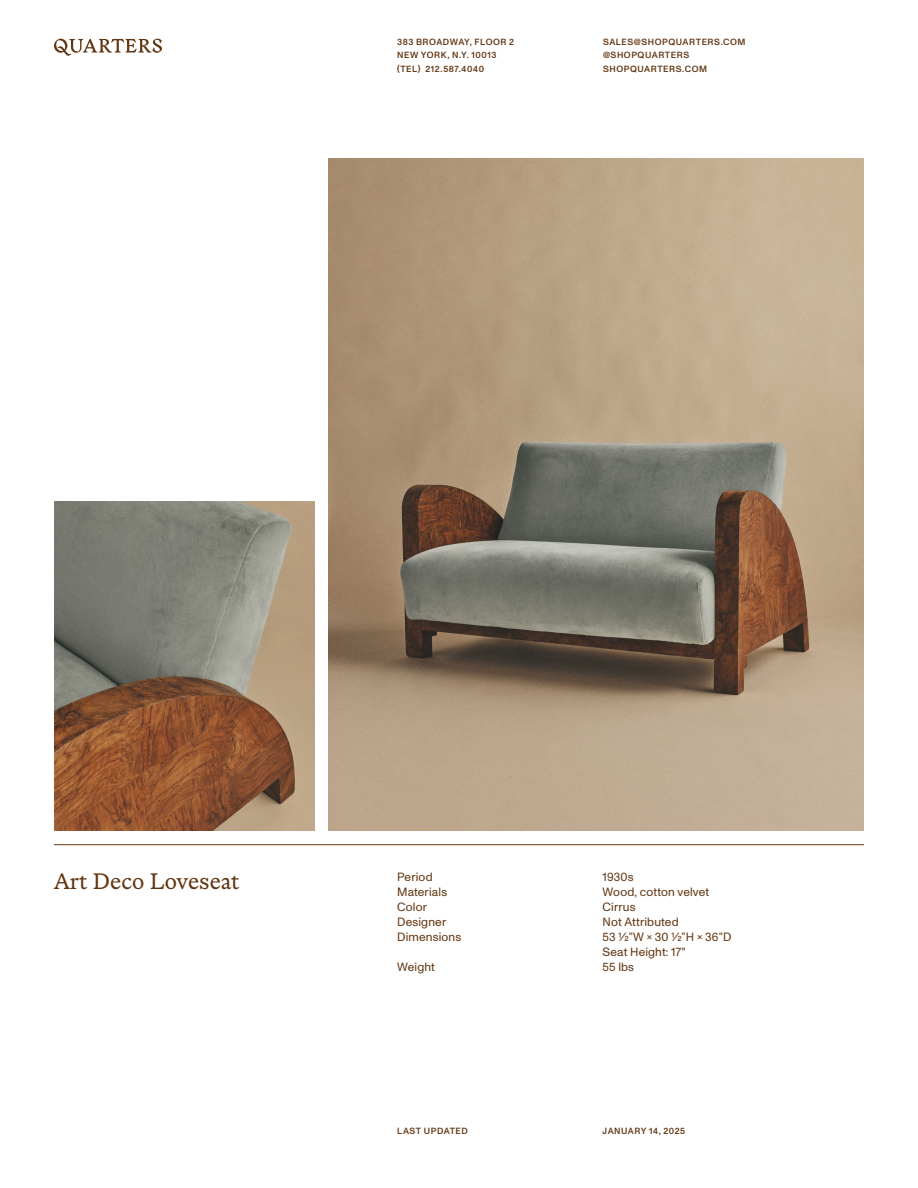
<style>
.page{position:relative;width:918px;height:1188px;background:#fff}
.page>*{position:absolute;margin:0;border:0;box-sizing:border-box;transform-origin:0 0}
.t1{font:24px "ABC Marist";color:#633713}
.t2{font:12px "ABC Monument Grotesk";letter-spacing:.015em;color:#633713}
.t3{font:500 9px/13.5px "ABC Monument Grotesk";letter-spacing:.065em;color:#633713}
</style>
<div class="page">
<hr style="left:54px;top:844px;width:810px;height:1px;background:#633713">
<img style="left:328px;top:158px;width:536px;height:672px">
<img style="left:54px;top:501px;width:261px;height:329px">
<svg style="left:54px;top:39px;width:108px;height:17px"></svg>
<p class="t3" style="left:397px;top:35px;width:119px">383 BROADWAY, FLOOR 2<br>NEW YORK, N.Y. 10013 (TEL) 212.587.4040</p>
<p class="t3" style="left:603px;top:35px;width:144px">SALES@SHOPQUARTERS.COM @SHOPQUARTERS<br>SHOPQUARTERS.COM</p>
<p class="t1" style="left:54px;top:867px;width:187px">Art Deco Loveseat</p>
<p class="t2" style="left:397px;top:869px;width:37px">Period</p>
<p class="t2" style="left:603px;top:869px;width:33px">1930s</p>
<p class="t2" style="left:397px;top:884px;width:52px">Materials</p>
<p class="t2" style="left:603px;top:884px;width:108px">Wood, cotton velvet</p>
<p class="t2" style="left:397px;top:899px;width:31px">Color</p>
<p class="t2" style="left:603px;top:899px;width:34px">Cirrus</p>
<p class="t2" style="left:397px;top:914px;width:51px">Designer</p>
<p class="t2" style="left:603px;top:914px;width:78px">Not Attributed</p>
<p class="t2" style="left:397px;top:929px;width:66px">Dimensions</p>
<p class="t2" style="left:603px;top:929px;width:130px">53 1/2”W × 30 1/2”H × 36”D</p>
<p class="t2" style="left:603px;top:944px;width:85px">Seat Height: 17"</p>
<p class="t2" style="left:397px;top:959px;width:39px">Weight</p>
<p class="t2" style="left:603px;top:959px;width:33px">55 lbs</p>
<p class="t3" style="left:397px;top:1124px;width:72px">LAST UPDATED</p>
<p class="t3" style="left:603px;top:1124px;width:84px">JANUARY 14, 2025</p>
</div>
